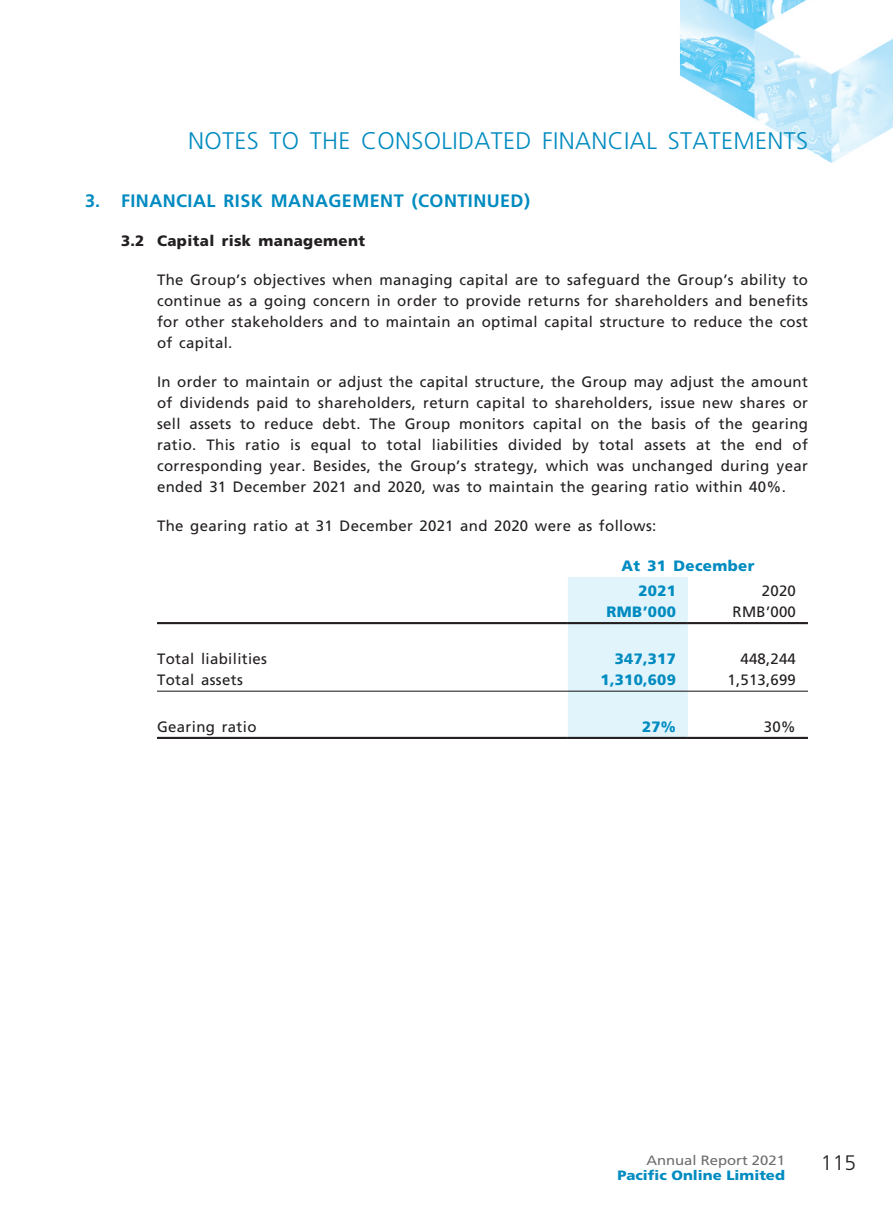
<style>
.page{position:relative;width:893px;height:1212px;background:#fff}
.page>*{position:absolute;margin:0;border:0;box-sizing:border-box;transform-origin:0 0}
.t1{font:300 24px "Frutiger LT Std";letter-spacing:.015em;color:#008bc0}
.t2{font:300 21px "Frutiger LT Std";color:#231f20}
._03_H1{font:700 18px "Frutiger LT Std";letter-spacing:.025em;color:#008bc0}
._13_____P4{font:15px/21px "Frutiger LT Std";letter-spacing:.025em;color:#231f20;text-align:justify}
._01_Body_Text{font:900 15px "Frutiger LT Std";letter-spacing:.015em;color:#008bc0}
._15_Table_Stub{font:15px "Frutiger LT Std";letter-spacing:.025em;color:#231f20}
._01_Body_Text-2{font:15px "Frutiger LT Std";letter-spacing:.015em;color:#231f20}
._04___H2{font:900 15px "Frutiger LT Std";letter-spacing:.025em;color:#231f20}
.t3{font:900 13.5px "Frutiger LT Std";color:#008bc0;scale:1.1 1}
.t4{font:13.5px "Frutiger LT Std";color:#6c6d70;scale:1.1 1}
</style>
<div class="page">
<img style="left:157px;top:0;width:736px;height:737px">
<div style="left:568px;top:577px;width:120px;height:160px;background:#e1f4fc"></div>
<hr style="left:157px;top:622px;width:411px;height:2px;background:#231f20">
<hr style="left:568px;top:622px;width:120px;height:2px;background:#231f20">
<hr style="left:688px;top:622px;width:120px;height:2px;background:#231f20">
<hr style="left:157px;top:691px;width:411px;height:1px;background:#231f20">
<hr style="left:568px;top:691px;width:120px;height:1px;background:#231f20">
<hr style="left:688px;top:691px;width:120px;height:1px;background:#231f20">
<hr style="left:157px;top:737px;width:411px;height:2px;background:#231f20">
<hr style="left:568px;top:737px;width:120px;height:2px;background:#231f20">
<hr style="left:688px;top:737px;width:120px;height:2px;background:#231f20">
<h1 class="t1" style="left:188px;top:127px;width:621px">NOTES TO THE CONSOLIDATED FINANCIAL STATEMENTS</h1>
<p class="_03_H1" style="left:85px;top:191px;width:446px">3. FINANCIAL RISK MANAGEMENT (CONTINUED)</p>
<p class="_04___H2" style="left:121px;top:232px;width:246px">3.2 Capital risk management</p>
<p class="_13_____P4" style="left:157px;top:270px;width:653px">The Group’s objectives when managing capital are to safeguard the Group’s ability to continue as a going concern in order to provide returns for shareholders and benefits for other stakeholders and to maintain an optimal capital structure to reduce the cost of capital.</p>
<p class="_13_____P4" style="left:157px;top:372px;width:652px">In order to maintain or adjust the capital structure, the Group may adjust the amount of dividends paid to shareholders, return capital to shareholders, issue new shares or sell assets to reduce debt. The Group monitors capital on the basis of the gearing ratio. This ratio is equal to total liabilities divided by total assets at the end of corresponding year. Besides, the Group’s strategy, which was unchanged during year ended 31 December 2021 and 2020, was to maintain the gearing ratio within 40%.</p>
<p class="_13_____P4" style="left:157px;top:516px;width:501px">The gearing ratio at 31 December 2021 and 2020 were as follows:</p>
<p class="_01_Body_Text" style="left:621px;top:556px;width:134px">At 31 December</p>
<p class="_01_Body_Text" style="left:638px;top:582px;width:39px">2021</p>
<p class="_01_Body_Text-2" style="left:762px;top:582px;width:35px">2020</p>
<p class="_01_Body_Text" style="left:607px;top:603px;width:71px">RMB’000</p>
<p class="_01_Body_Text-2" style="left:732px;top:603px;width:65px">RMB’000</p>
<p class="_15_Table_Stub" style="left:157px;top:650px;width:112px">Total liabilities</p>
<p class="_01_Body_Text" style="left:615px;top:650px;width:63px">347,317</p>
<p class="_01_Body_Text-2" style="left:740px;top:650px;width:57px">448,244</p>
<p class="_15_Table_Stub" style="left:157px;top:671px;width:87px">Total assets</p>
<p class="_01_Body_Text" style="left:601px;top:671px;width:77px">1,310,609</p>
<p class="_01_Body_Text-2" style="left:727px;top:671px;width:70px">1,513,699</p>
<p class="_15_Table_Stub" style="left:157px;top:718px;width:101px">Gearing ratio</p>
<p class="_01_Body_Text" style="left:642px;top:717px;width:35px">27%</p>
<p class="_01_Body_Text-2" style="left:764px;top:718px;width:34px">30%</p>
<p class="t4" style="left:646px;top:1152px;width:128px">Annual Report 2021</p>
<p class="t3" style="left:617px;top:1167px;width:154px">Pacific Online Limited</p>
<h2 class="t2" style="left:821px;top:1150px;width:37px">115</h2>
</div>
